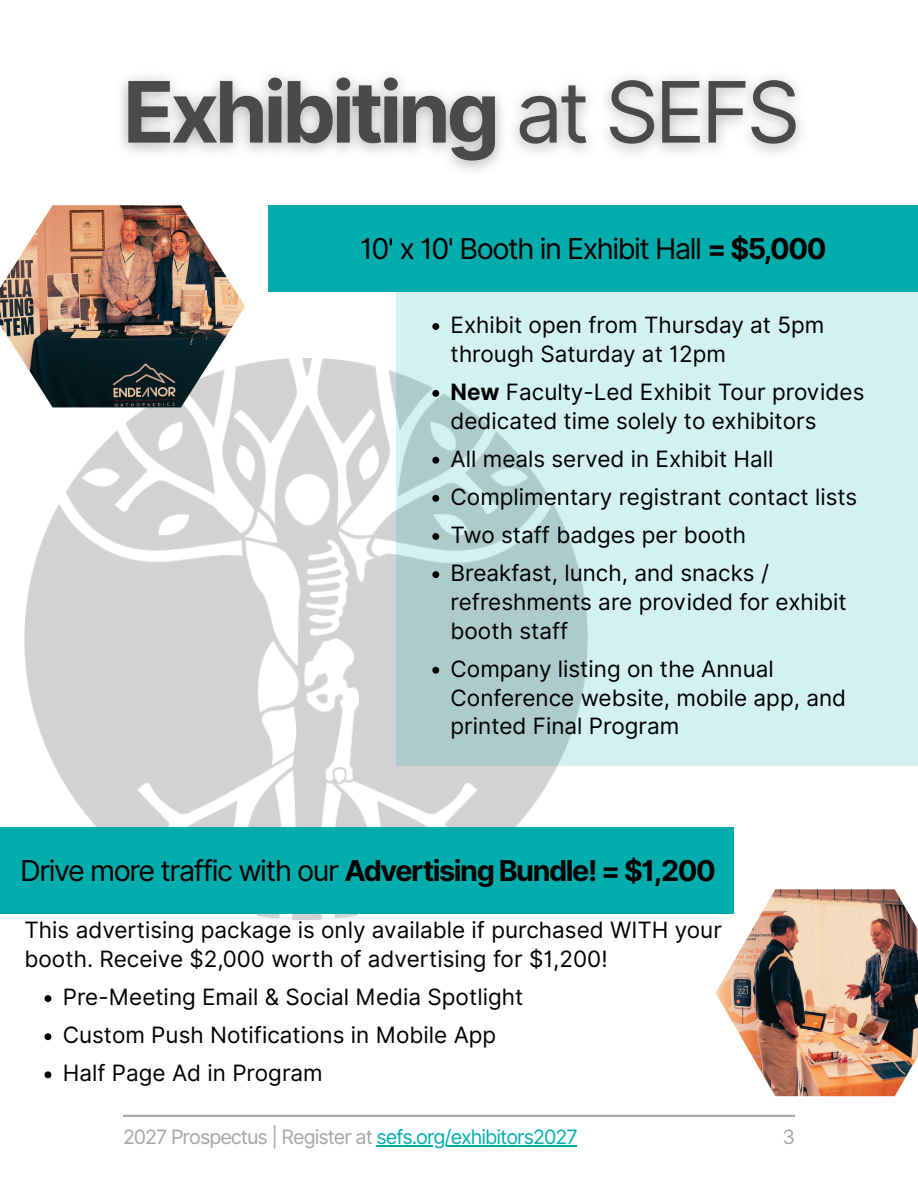
<style>
.page{position:relative;width:918px;height:1188px;background:#fff}
.page>*{position:absolute;margin:0;border:0;box-sizing:border-box;transform-origin:0 0}
.t1{font:700 84.6px "Inter";letter-spacing:-.05em;color:#4b4a4a}
.t2{font:700 28.8px "Inter";letter-spacing:-.05em;color:#000}
.t3{font:28.8px "Inter";letter-spacing:-.05em;color:#000}
.t4{font:22.5px/28.8px "Inter";color:#000}
.t5{font:19.8px "Inter";letter-spacing:-.05em;color:#a6a6a6}
.s1{font-weight:400}
.s2{font-weight:700}
.s3{color:#00adac}
</style>
<div class="page">
<hr style="left:123px;top:1115px;width:672px;height:2px;background:#a6a6a6">
<img style="left:25px;top:358px;width:533px;height:562px">
<div style="left:269px;top:205px;width:649px;height:87px;background:#00adac"></div>
<svg style="left:396px;top:292px;width:522px;height:474px;background:#cbe8e8"></svg>
<div style="left:0;top:827px;width:734px;height:87px;background:#00adac"></div>
<img style="left:716px;top:889px;width:202px;height:207px">
<img style="left:0;top:205px;width:245px;height:202px">
<svg style="left:432px;top:323px;width:7px;height:7px"></svg>
<svg style="left:432px;top:390px;width:7px;height:7px"></svg>
<svg style="left:432px;top:457px;width:7px;height:7px"></svg>
<svg style="left:432px;top:495px;width:7px;height:7px"></svg>
<svg style="left:432px;top:533px;width:7px;height:7px"></svg>
<svg style="left:432px;top:571px;width:7px;height:7px"></svg>
<svg style="left:432px;top:667px;width:7px;height:7px"></svg>
<svg style="left:45px;top:995px;width:6px;height:7px"></svg>
<svg style="left:45px;top:1033px;width:6px;height:7px"></svg>
<svg style="left:45px;top:1071px;width:6px;height:7px"></svg>
<hr style="left:376px;top:1146px;width:201px;height:1px;background:#00adac">
<h1 class="t1" style="left:123px;top:61px;width:679px">Exhibiting <span class="s1">at SEFS</span></h1>
<h2 class="t3" style="left:360px;top:232px;width:468px">10' x 10' Booth in Exhibit Hall <span class="s2">= $5,000</span></h2>
<p class="t4" style="left:451px;top:310px;width:375px">Exhibit open from Thursday at 5pm through Saturday at 12pm</p>
<p class="t4" style="left:451px;top:377px;width:415px"><span class="s2">New</span> Faculty-Led Exhibit Tour provides dedicated time solely to exhibitors</p>
<p class="t4" style="left:451px;top:440px;width:408px;line-height:38.1px">All meals served in Exhibit Hall<br>Complimentary registrant contact lists<br>Two staff badges per booth<br>Breakfast, lunch, and snacks /</p>
<p class="t4" style="left:451px;top:587px;width:398px">refreshments are provided for exhibit booth staff</p>
<p class="t4" style="left:451px;top:654px;width:397px">Company listing on the Annual<br>Conference website, mobile app, and printed Final Program</p>
<h2 class="t2" style="left:20px;top:853px;width:697px"><span class="s1">Drive more traffic with our</span> Advertising Bundle! = $1,200</h2>
<p class="t4" style="left:25px;top:916px;width:699px">This advertising package is only available if purchased WITH your booth. Receive $2,000 worth of advertising for $1,200!</p>
<p class="t4" style="left:63px;top:978px;width:462px;line-height:38.1px">Pre-Meeting Email &amp; Social Media Spotlight<br>Custom Push Notifications in Mobile App<br>Half Page Ad in Program</p>
<p class="t5" style="left:123px;top:1125px;width:456px">2027 Prospectus | Register at <span class="s3">sefs.org/exhibitors2027</span></p>
<p class="t5" style="left:782px;top:1125px;width:14px">3</p>
</div>
